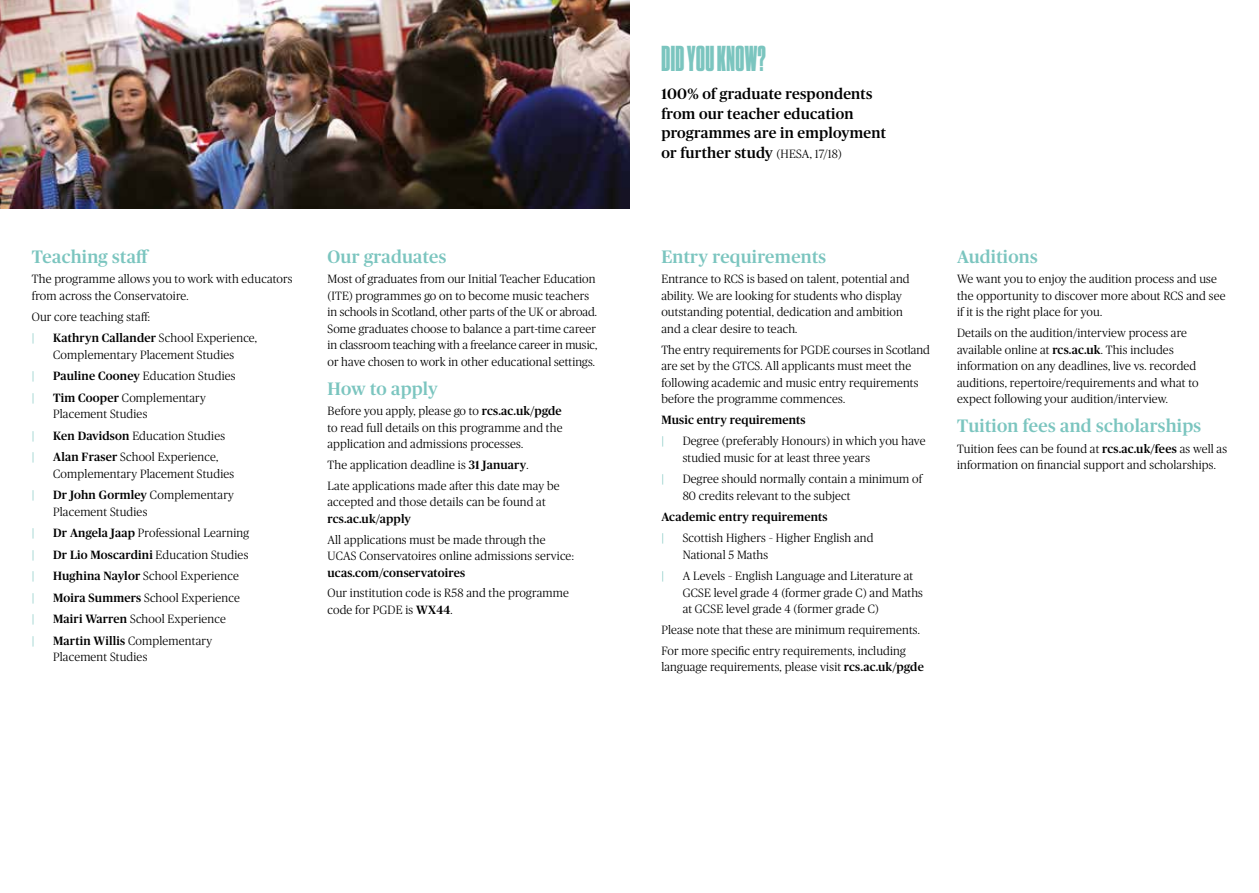
<style>
.page{position:relative;width:1259px;height:893px;background:#fff}
.page>*{position:absolute;margin:0;border:0;box-sizing:border-box;transform-origin:0 0}
.t1{font:900 36px "Tungsten Compressed";letter-spacing:.015em;color:#7bc5bf}
.t2{font:500 18px "Publico";letter-spacing:.015em;color:#7bc5bf}
.t3{font:500 15px/19.5px "Publico";letter-spacing:.015em;color:#000}
.t4{font:300 12px/16.5px "Publico";letter-spacing:.015em;color:#000}
.t5{font:500 12px "Publico";letter-spacing:.015em;color:#000}
.t6{font:500 12px "Publico";color:#7bc5bf}
.s1{font-weight:500}
.s2{font-weight:300;font-size:12px}
</style>
<div class="page">
<img style="left:0;top:0;width:629px;height:208px">
<h2 class="t2" style="left:32px;top:246px;width:119px">Teaching staff</h2>
<p class="t4" style="left:32px;top:271px;width:262px">The programme allows you to work with educators from across the Conservatoire.</p>
<p class="t4" style="left:32px;top:308px;width:120px">Our core teaching staff:</p>
<p class="t6" style="left:32px;top:331px;width:4px">|</p>
<p class="t4" style="left:53px;top:330px;width:205px"><span class="s1">Kathryn Callander</span> School Experience,<br>Complementary Placement Studies</p>
<p class="t6" style="left:32px;top:369px;width:4px">|</p>
<p class="t4" style="left:53px;top:368px;width:184px"><span class="s1">Pauline Cooney</span> Education Studies</p>
<p class="t6" style="left:32px;top:391px;width:4px">|</p>
<p class="t4" style="left:53px;top:389px;width:154px"><span class="s1">Tim Cooper</span> Complementary<br>Placement Studies</p>
<p class="t6" style="left:32px;top:429px;width:4px">|</p>
<p class="t4" style="left:53px;top:427px;width:173px"><span class="s1">Ken Davidson</span> Education Studies</p>
<p class="t6" style="left:32px;top:450px;width:4px">|</p>
<p class="t4" style="left:53px;top:449px;width:183px"><span class="s1">Alan Fraser</span> School Experience,<br>Complementary Placement Studies</p>
<p class="t6" style="left:32px;top:488px;width:4px">|</p>
<p class="t4" style="left:53px;top:487px;width:182px"><span class="s1">Dr John Gormley</span> Complementary<br>Placement Studies</p>
<p class="t6" style="left:32px;top:526px;width:4px">|</p>
<p class="t4" style="left:53px;top:525px;width:197px"><span class="s1">Dr Angela Jaap</span> Professional Learning</p>
<p class="t6" style="left:32px;top:548px;width:4px">|</p>
<p class="t4" style="left:53px;top:546px;width:197px"><span class="s1">Dr Lio Moscardini</span> Education Studies</p>
<p class="t6" style="left:32px;top:569px;width:4px">|</p>
<p class="t4" style="left:53px;top:568px;width:187px"><span class="s1">Hughina Naylor</span> School Experience</p>
<p class="t6" style="left:32px;top:591px;width:4px">|</p>
<p class="t4" style="left:53px;top:589px;width:188px"><span class="s1">Moira Summers</span> School Experience</p>
<p class="t6" style="left:32px;top:612px;width:4px">|</p>
<p class="t4" style="left:53px;top:611px;width:174px"><span class="s1">Mairi Warren</span> School Experience</p>
<p class="t6" style="left:32px;top:634px;width:4px">|</p>
<p class="t4" style="left:53px;top:632px;width:160px"><span class="s1">Martin Willis</span> Complementary<br>Placement Studies</p>
<h2 class="t2" style="left:327px;top:246px;width:120px">Our graduates</h2>
<p class="t4" style="left:327px;top:271px;width:271px">Most of graduates from our Initial Teacher Education (ITE) programmes go on to become music teachers in schools in Scotland, other parts of the UK or abroad.<br>Some graduates choose to balance a part-time career in classroom teaching with a freelance career in music, or have chosen to work in other educational settings.</p>
<h2 class="t2" style="left:327px;top:378px;width:112px">How to apply</h2>
<p class="t4" style="left:327px;top:403px;width:236px;text-align:justify">Before you apply, please go to <span class="s1">rcs.ac.uk/pgde </span>to read full details on this programme and the application and admissions processes.</p>
<p class="t4" style="left:327px;top:455px;width:233px;line-height:20.7px">The application deadline is <span class="s1">31 January</span>.<br>Late applications made after this date may be</p>
<p class="t4" style="left:327px;top:494px;width:220px">accepted and those details can be found at</p>
<p class="t5" style="left:327px;top:512px;width:85px">rcs.ac.uk/apply</p>
<p class="t4" style="left:327px;top:531px;width:248px">All applications must be made through the<br>UCAS Conservatoires online admissions service:</p>
<p class="t5" style="left:327px;top:566px;width:139px">ucas.com/conservatoires</p>
<p class="t4" style="left:327px;top:585px;width:243px">Our institution code is R58 and the programme code for PGDE is <span class="s1">WX44</span>.</p>
<h1 class="t1" style="left:661px;top:41px;width:106px">DID YOU KNOW?</h1>
<p class="t3" style="left:661px;top:84px;width:226px">100% of graduate respondents from our teacher education programmes are in employment or further study <span class="s2">(HESA, 17/18)</span></p>
<h2 class="t2" style="left:661px;top:246px;width:166px">Entry requirements</h2>
<p class="t4" style="left:661px;top:271px;width:250px">Entrance to RCS is based on talent, potential and ability. We are looking for students who display outstanding potential, dedication and ambition and a clear desire to teach.</p>
<p class="t4" style="left:661px;top:341px;width:270px">The entry requirements for PGDE courses in Scotland are set by the GTCS. All applicants must meet the following academic and music entry requirements before the programme commences.</p>
<p class="t5" style="left:661px;top:413px;width:146px">Music entry requirements</p>
<p class="t6" style="left:661px;top:434px;width:4px">|</p>
<p class="t4" style="left:682px;top:433px;width:244px">Degree (preferably Honours) in which you have studied music for at least three years</p>
<p class="t6" style="left:661px;top:472px;width:4px">|</p>
<p class="t4" style="left:682px;top:471px;width:241px">Degree should normally contain a minimum of<br>80 credits relevant to the subject</p>
<p class="t5" style="left:661px;top:510px;width:168px">Academic entry requirements</p>
<p class="t6" style="left:661px;top:531px;width:4px">|</p>
<p class="t4" style="left:682px;top:530px;width:192px">Scottish Highers – Higher English and<br>National 5 Maths</p>
<p class="t6" style="left:661px;top:569px;width:4px">|</p>
<p class="t4" style="left:682px;top:568px;width:242px">A Levels – English Language and Literature at<br>GCSE level grade 4 (former grade C) and Maths at GCSE level grade 4 (former grade C)</p>
<p class="t4" style="left:661px;top:619px;width:260px;line-height:20.7px">Please note that these are minimum requirements.<br>For more specific entry requirements, including</p>
<p class="t4" style="left:661px;top:659px;width:264px">language requirements, please visit <span class="s1">rcs.ac.uk/pgde</span></p>
<h2 class="t2" style="left:957px;top:246px;width:82px">Auditions</h2>
<p class="t4" style="left:957px;top:271px;width:270px">We want you to enjoy the audition process and use the opportunity to discover more about RCS and see if it is the right place for you.</p>
<p class="t4" style="left:957px;top:325px;width:243px">Details on the audition/interview process are available online at <span class="s1">rcs.ac.uk</span>. This includes information on any deadlines, live vs. recorded auditions, repertoire/requirements and what to expect following your audition/interview.</p>
<h2 class="t2" style="left:957px;top:415px;width:246px">Tuition fees and scholarships</h2>
<p class="t4" style="left:957px;top:440px;width:272px">Tuition fees can be found at <span class="s1">rcs.ac.uk/fees</span> as well as information on financial support and scholarships.</p>
</div>
